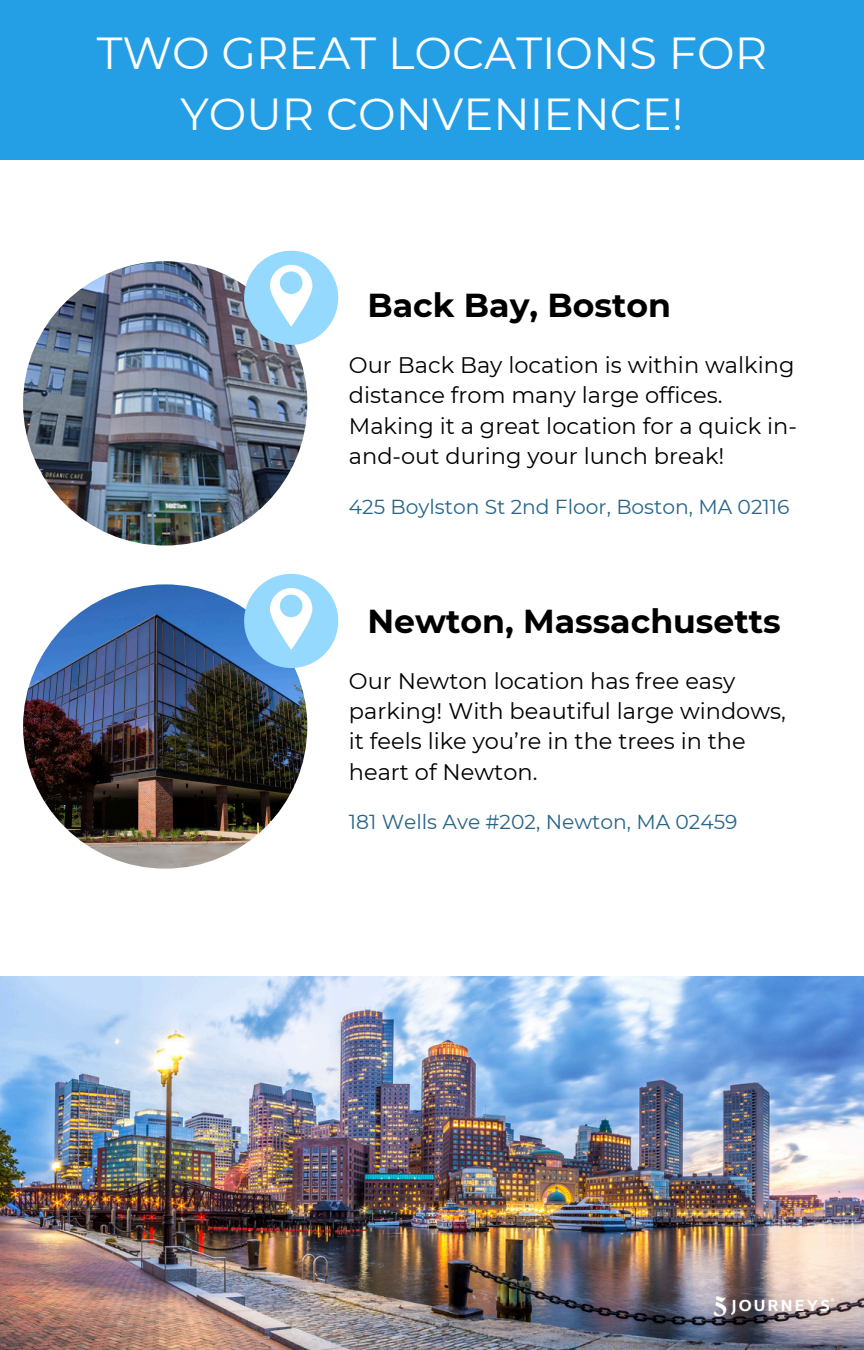
<style>
.page{position:relative;width:864px;height:1350px;background:#fff}
.page>*{position:absolute;margin:0;border:0;box-sizing:border-box;transform-origin:0 0}
.t1{font:44.77px/61.2px "Montserrat";color:#fff;text-align:center}
.t2{font:700 33.07px "Montserrat";color:#000}
.t3{font:22.5px/30.4px "Montserrat";color:#000}
.t4{font:20.25px "Montserrat";color:#276589}
</style>
<div class="page">
<img style="left:0;top:976px;width:864px;height:374px">
<img style="left:705px;top:1285px;width:133px;height:41px">
<div style="left:0;top:0;width:864px;height:160px;background:#249fe6"></div>
<img style="left:23px;top:261px;width:284px;height:285px;border-radius:50%">
<svg style="left:244px;top:251px;width:94px;height:94px"></svg>
<img style="left:23px;top:584px;width:284px;height:285px;border-radius:50%">
<svg style="left:244px;top:574px;width:94px;height:94px"></svg>
<p class="t1" style="left:97px;top:22px;width:672px">TWO GREAT LOCATIONS FOR<br>YOUR CONVENIENCE!</p>
<p class="t2" style="left:367px;top:285px;width:305px">Back Bay, Boston</p>
<h2 class="t3" style="left:349px;top:350px;width:450px">Our Back Bay location is within walking distance from many large offices.<br>Making it a great location for a quick in&shy;and-out during your lunch break!</h2>
<h3 class="t4" style="left:349px;top:494px;width:442px">425 Boylston St 2nd Floor, Boston, MA 02116</h3>
<h2 class="t2" style="left:367px;top:601px;width:415px">Newton, Massachusetts</h2>
<h3 class="t3" style="left:349px;top:665px;width:439px">Our Newton location has free easy parking! With beautiful large windows, it feels like you’re in the trees in the heart of Newton.</h3>
<p class="t4" style="left:349px;top:810px;width:390px">181 Wells Ave #202, Newton, MA 02459</p>
</div>
